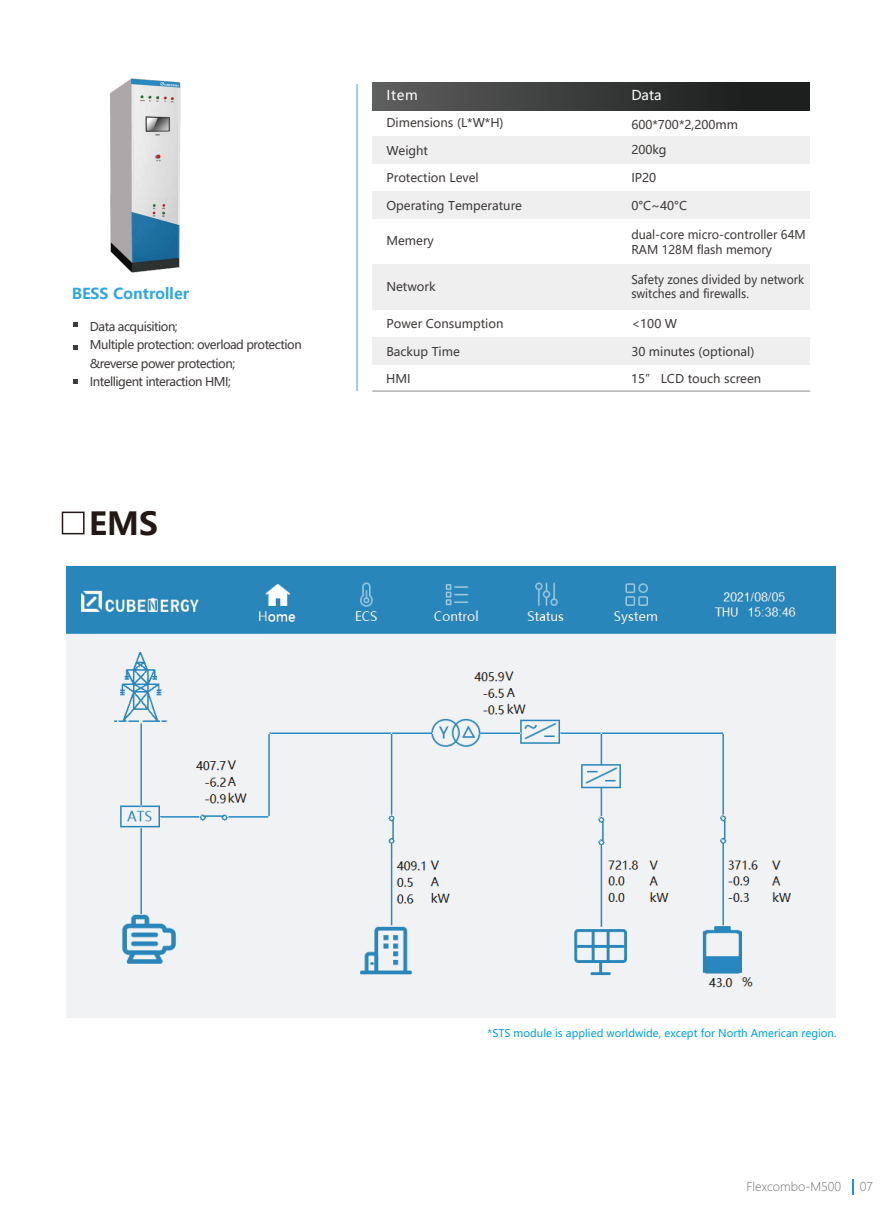
<style>
.page{position:relative;width:893px;height:1212px;background:#fff}
.page>*{position:absolute;margin:0;border:0;box-sizing:border-box;transform-origin:0 0}
.t1{font:700 31.5px "Microsoft Ya Hei";color:#221815}
.t2{font:700 15px "Microsoft Ya Hei";color:#2ea7e0}
.t3{font:13.5px "Microsoft Ya Hei";letter-spacing:.025em;color:#fff}
.t4{font:12px/24.9px "Microsoft Ya Hei";color:#3e3a39}
.t5{font:12px/18.6px "Microsoft Ya Hei";letter-spacing:-.04em;color:#3e3a39}
.t6{font:12px/14.4px "Microsoft Ya Hei";color:#3e3a39;scale:.93 1}
.t7{font:12px/14.4px "Microsoft Ya Hei";color:#3e3a39;scale:.96 1}
.t8{font:300 12px "Microsoft Ya Hei";color:#727171}
.t9{font:10.5px "Microsoft Ya Hei";color:#00a0e9}
</style>
<div class="page">
<div style="left:62px;top:512px;width:23px;height:22px;border:2px solid #221815"></div>
<svg style="left:73px;top:322px;width:5px;height:5px"></svg>
<svg style="left:73px;top:379px;width:5px;height:5px"></svg>
<svg style="left:73px;top:345px;width:5px;height:5px"></svg>
<hr style="left:357px;top:84px;width:1px;height:307px;background:#2ea7e0">
<hr style="left:372px;top:391px;width:438px;height:1px;background:#898989">
<div style="left:372px;top:83px;width:437px;height:28px;background:linear-gradient(to right,#5d5d5d,#151616)"></div>
<div style="left:372px;top:192px;width:438px;height:27px;background:#efefef"></div>
<div style="left:372px;top:137px;width:438px;height:27px;background:#efefef"></div>
<div style="left:372px;top:264px;width:438px;height:46px;background:#efefef"></div>
<div style="left:372px;top:337px;width:438px;height:28px;background:#efefef"></div>
<img style="left:110px;top:78px;width:71px;height:195px">
<img style="left:67px;top:567px;width:768px;height:450px">
<svg style="left:852px;top:1179px;width:1px;height:15px"></svg>
<p class="t2" style="left:72px;top:283px;width:119px">BESS Controller</p>
<p class="t5" style="left:90px;top:317px;width:213px">Data acquisition;<br>Multiple protection: overload protection &amp;reverse power protection;<br>Intelligent interaction HMI;</p>
<h1 class="t1" style="left:89px;top:501px;width:71px">EMS</h1>
<p class="t3" style="left:386px;top:86px;width:33px">Item</p>
<p class="t3" style="left:631px;top:86px;width:32px">Data</p>
<p class="t4" style="left:386px;top:110px;width:119px">Dimensions (L*W*H)</p>
<p class="t4" style="left:386px;top:138px;width:43px">Weight</p>
<p class="t4" style="left:386px;top:165px;width:94px">Protection Level</p>
<p class="t4" style="left:386px;top:193px;width:137px">Operating Temperature</p>
<p class="t4" style="left:386px;top:228px;width:49px">Memery</p>
<p class="t4" style="left:631px;top:112px;width:108px">600*700*2,200mm<br>200kg</p>
<p class="t4" style="left:631px;top:165px;width:26px">IP20</p>
<p class="t4" style="left:631px;top:193px;width:57px">0°C~40°C</p>
<p class="t7" style="left:631px;top:227px;width:183px">dual-core micro-controller 64M<br>RAM 128M flash memory</p>
<p class="t6" style="left:631px;top:272px;width:187px">Safety zones divided by network switches and firewalls.</p>
<p class="t4" style="left:386px;top:274px;width:51px">Network</p>
<p class="t4" style="left:386px;top:311px;width:118px">Power Consumption</p>
<p class="t4" style="left:631px;top:311px;width:47px">&lt;100 W</p>
<p class="t4" style="left:386px;top:339px;width:75px">Backup Time</p>
<p class="t4" style="left:631px;top:339px;width:125px">30 minutes (optional)</p>
<p class="t4" style="left:386px;top:365px;width:26px">HMI</p>
<p class="t4" style="left:631px;top:365px;width:132px">15” LCD touch screen</p>
<p class="t9" style="left:488px;top:1026px;width:350px">*STS module is applied worldwide, except for North American region.</p>
<p class="t8" style="left:746px;top:1179px;width:96px">Flexcombo-M500</p>
<p class="t8" style="left:860px;top:1179px;width:15px">07</p>
</div>
